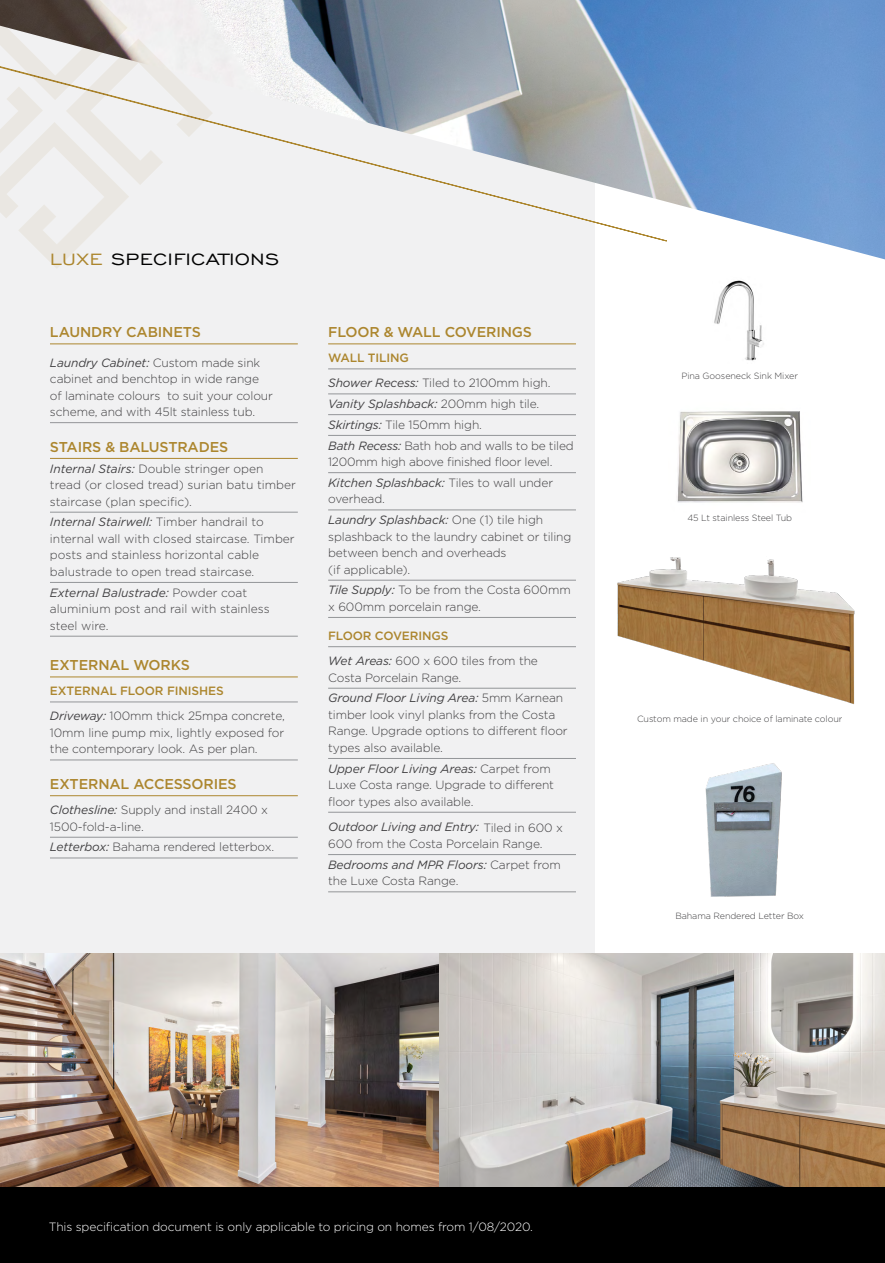
<style>
.page{position:relative;width:885px;height:1263px;background:#fff}
.page>*{position:absolute;margin:0;border:0;box-sizing:border-box;transform-origin:0 0}
.t1{font:21px "Engravers Gothic BT";letter-spacing:.01em;color:#000;scale:1.13 1}
.t2{font:500 14.25px "Gotham";letter-spacing:-.01em;color:#ac862e}
.t3{font:300 12px/16.5px "Gotham";letter-spacing:-.01em;color:#414042}
.t4{font:300 12px "Gotham";letter-spacing:-.01em;color:#fff}
.t5{font:300 9px "Gotham";letter-spacing:-.01em;color:#414042}
.s1{color:#ac862e}
.s2{font-weight:400;font-style:italic}
.s3{font-weight:500;color:#ac862e}
</style>
<div class="page">
<div style="left:0;top:21px;width:594px;height:933px;background:#f1f1f2"></div>
<div style="left:0;top:1186px;width:884px;height:77px;background:#000"></div>
<hr style="left:50px;top:344px;width:248px;height:1px;background:#ac862e">
<hr style="left:50px;top:422px;width:248px;height:1px;background:#939598">
<hr style="left:50px;top:458px;width:248px;height:1px;background:#ac862e">
<hr style="left:50px;top:512px;width:248px;height:1px;background:#939598">
<hr style="left:50px;top:582px;width:248px;height:1px;background:#939598">
<hr style="left:50px;top:636px;width:248px;height:1px;background:#939598">
<hr style="left:50px;top:677px;width:248px;height:1px;background:#ac862e">
<hr style="left:50px;top:702px;width:248px;height:1px;background:#939598">
<hr style="left:50px;top:760px;width:248px;height:1px;background:#939598">
<hr style="left:50px;top:795px;width:248px;height:1px;background:#ac862e">
<hr style="left:50px;top:837px;width:248px;height:1px;background:#939598">
<hr style="left:50px;top:858px;width:248px;height:1px;background:#939598">
<hr style="left:328px;top:344px;width:248px;height:1px;background:#ac862e">
<hr style="left:328px;top:369px;width:248px;height:1px;background:#939598">
<hr style="left:328px;top:394px;width:248px;height:1px;background:#939598">
<hr style="left:328px;top:414px;width:248px;height:1px;background:#939598">
<hr style="left:328px;top:435px;width:248px;height:1px;background:#939598">
<hr style="left:328px;top:472px;width:248px;height:1px;background:#939598">
<hr style="left:328px;top:510px;width:248px;height:1px;background:#939598">
<hr style="left:328px;top:580px;width:248px;height:1px;background:#939598">
<hr style="left:328px;top:617px;width:248px;height:1px;background:#939598">
<hr style="left:328px;top:646px;width:248px;height:1px;background:#939598">
<hr style="left:328px;top:688px;width:248px;height:1px;background:#939598">
<hr style="left:328px;top:758px;width:248px;height:1px;background:#939598">
<hr style="left:328px;top:812px;width:248px;height:1px;background:#939598">
<hr style="left:328px;top:854px;width:248px;height:1px;background:#939598">
<hr style="left:328px;top:891px;width:248px;height:1px;background:#939598">
<img style="left:617px;top:557px;width:238px;height:148px">
<img style="left:677px;top:411px;width:126px;height:92px">
<img style="left:714px;top:280px;width:50px;height:81px">
<img style="left:705px;top:763px;width:77px;height:134px">
<img style="left:0;top:954px;width:439px;height:232px">
<img style="left:439px;top:954px;width:445px;height:232px">
<img style="left:213px;top:0;width:671px;height:259px">
<svg style="left:213px;top:62px;width:454px;height:180px"></svg>
<svg style="left:0;top:0;width:213px;height:268px"></svg>
<h1 class="t1" style="left:50px;top:248px;width:204px"><span class="s1">LUXE</span> SPECIFICATIONS</h1>
<p class="t2" style="left:50px;top:324px;width:152px">LAUNDRY CABINETS</p>
<p class="t3" style="left:50px;top:354px;width:224px"><span class="s2">Laundry Cabinet:</span> Custom made sink cabinet and benchtop in wide range of laminate colours to suit your colour scheme, and with 45lt stainless tub.</p>
<p class="t2" style="left:50px;top:439px;width:180px">STAIRS &amp; BALUSTRADES</p>
<p class="t3" style="left:50px;top:460px;width:247px"><span class="s2">Internal Stairs:</span> Double stringer open tread (or closed tread) surian batu timber staircase (plan specific).</p>
<p class="t3" style="left:50px;top:514px;width:246px"><span class="s2">Internal Stairwell:</span> Timber handrail to internal wall with closed staircase. Timber posts and stainless horizontal cable balustrade to open tread staircase.</p>
<p class="t3" style="left:50px;top:584px;width:221px"><span class="s2">External Balustrade:</span> Powder coat aluminium post and rail with stainless steel wire.</p>
<p class="t2" style="left:50px;top:657px;width:141px">EXTERNAL WORKS</p>
<p class="t3" style="left:50px;top:678px;width:236px;line-height:25px"><span class="s3">EXTERNAL FLOOR FINISHES<br></span><span class="s2">Driveway:</span> 100mm thick 25mpa concrete,</p>
<p class="t3" style="left:50px;top:724px;width:236px">10mm line pump mix, lightly exposed for the contemporary look. As per plan.</p>
<p class="t2" style="left:50px;top:776px;width:188px">EXTERNAL ACCESSORIES</p>
<p class="t3" style="left:50px;top:801px;width:219px"><span class="s2">Clothesline:</span> Supply and install 2400 x<br>1500-fold-a-line.</p>
<p class="t3" style="left:50px;top:839px;width:226px"><span class="s2">Letterbox:</span> Bahama rendered letterbox.</p>
<p class="t2" style="left:328px;top:324px;width:205px">FLOOR &amp; WALL COVERINGS</p>
<p class="t3" style="left:328px;top:345px;width:224px;line-height:25px"><span class="s3">WALL TILING<br></span><span class="s2">Shower Recess:</span> Tiled to 2100mm high.</p>
<p class="t3" style="left:328px;top:393px;width:247px;line-height:20.7px"><span class="s2">Vanity Splashback:</span> 200mm high tile.<br><span class="s2">Skirtings:</span> Tile 150mm high.<br><span class="s2">Bath Recess:</span> Bath hob and walls to be tiled</p>
<p class="t3" style="left:328px;top:451px;width:226px;line-height:20.7px">1200mm high above finished floor level.<br><span class="s2">Kitchen Splashback:</span> Tiles to wall under</p>
<p class="t3" style="left:328px;top:489px;width:216px;line-height:20.7px">overhead.<br><span class="s2">Laundry Splashback:</span> One (1) tile high</p>
<p class="t3" style="left:328px;top:528px;width:245px">splashback to the laundry cabinet or tiling between bench and overheads<br>(if applicable).</p>
<p class="t3" style="left:328px;top:582px;width:244px"><span class="s2">Tile Supply:</span> To be from the Costa 600mm x 600mm porcelain range.</p>
<p class="t3" style="left:328px;top:623px;width:211px;line-height:25px"><span class="s3">FLOOR COVERINGS<br></span><span class="s2">Wet Areas:</span> 600 x 600 tiles from the</p>
<p class="t3" style="left:328px;top:667px;width:236px;line-height:20.7px">Costa Porcelain Range.<br><span class="s2">Ground Floor Living Area:</span> 5mm Karnean</p>
<p class="t3" style="left:328px;top:706px;width:241px">timber look vinyl planks from the Costa<br>Range. Upgrade options to different floor types also available.</p>
<p class="t3" style="left:328px;top:760px;width:227px"><span class="s2">Upper Floor Living Areas:</span> Carpet from<br>Luxe Costa range. Upgrade to different floor types also available.</p>
<p class="t3" style="left:328px;top:819px;width:236px"><span class="s2">Outdoor Living and Entry:</span> Tiled in 600 x<br>600 from the Costa Porcelain Range.</p>
<p class="t3" style="left:328px;top:856px;width:234px"><span class="s2">Bedrooms and MPR Floors:</span> Carpet from the Luxe Costa Range.</p>
<p class="t5" style="left:681px;top:371px;width:118px">Pina Gooseneck Sink Mixer</p>
<p class="t5" style="left:687px;top:513px;width:106px">45 Lt stainless Steel Tub</p>
<p class="t5" style="left:637px;top:714px;width:207px">Custom made in your choice of laminate colour</p>
<p class="t5" style="left:675px;top:911px;width:130px">Bahama Rendered Letter Box</p>
<p class="t4" style="left:49px;top:1220px;width:485px">This specification document is only applicable to pricing on homes from 1/08/2020.</p>
</div>
